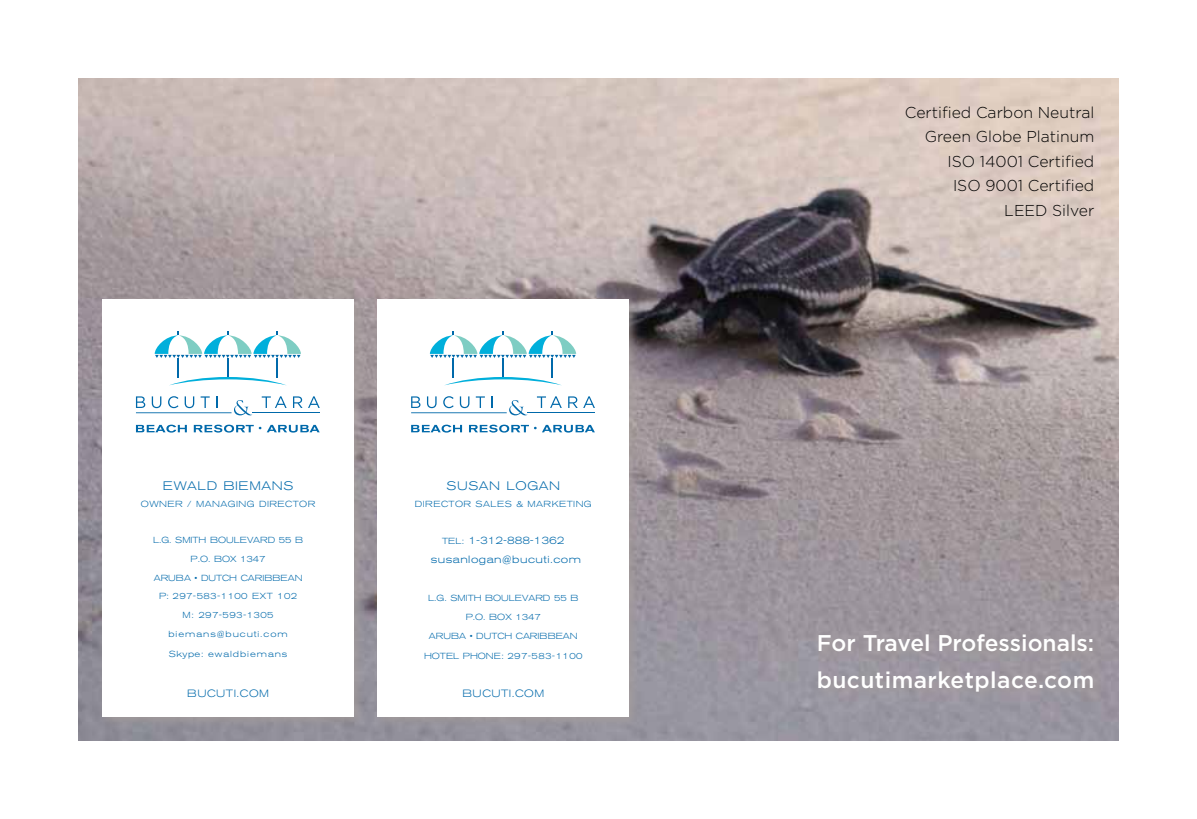
<style>
.page{position:relative;width:1197px;height:819px;background:#fff}
.page>*{position:absolute;margin:0;border:0;box-sizing:border-box;transform-origin:0 0}
.t1{font:500 22.75px/36.8px "Gotham HTF";color:#fff}
.t2{font:300 15.75px/24.5px "Gotham HTF";color:#000;text-align:right}
.t3{font:300 expanded 12.25px "Akzidenz Grotesk BE";letter-spacing:.05em;color:#0069aa}
.t4{font:300 expanded 10.5px/19.2px "Akzidenz Grotesk BE";letter-spacing:.025em;color:#0069aa;text-align:center}
.t5{font:300 expanded 10.5px "Akzidenz Grotesk BE";letter-spacing:.05em;color:#0069aa}
.t6{font:300 expanded 8.75px/18.9px "Akzidenz Grotesk BE";color:#0069aa;text-align:center}
.t7{font:300 expanded 8.75px "Akzidenz Grotesk BE";letter-spacing:.05em;color:#0069aa}
.t8{font:300 expanded 8.75px "Akzidenz Grotesk BE";letter-spacing:.08em;color:#0069aa}
.s1{font-size:8.75px}
</style>
<div class="page">
<img style="left:79px;top:79px;width:1039px;height:661px">
<div style="left:813px;top:630px;width:292px;height:74px;background:#9d979e"></div>
<div style="left:97px;top:294px;width:270px;height:436px;background:#a59d9a;opacity:.75"></div>
<div style="left:102px;top:299px;width:252px;height:418px;background:#fff"></div>
<svg style="left:155px;top:331px;width:146px;height:54px"></svg>
<hr style="left:136px;top:412px;width:96px;height:1px;background:#0069aa">
<hr style="left:253px;top:412px;width:67px;height:1px;background:#0069aa">
<svg style="left:234px;top:400px;width:18px;height:16px"></svg>
<svg style="left:136px;top:396px;width:9px;height:12px"></svg>
<svg style="left:152px;top:396px;width:9px;height:12px"></svg>
<svg style="left:168px;top:396px;width:10px;height:12px"></svg>
<svg style="left:185px;top:396px;width:9px;height:12px"></svg>
<svg style="left:201px;top:396px;width:9px;height:12px"></svg>
<svg style="left:216px;top:396px;width:2px;height:12px"></svg>
<svg style="left:262px;top:396px;width:25px;height:12px"></svg>
<svg style="left:293px;top:396px;width:27px;height:12px"></svg>
<svg style="left:136px;top:425px;width:51px;height:8px"></svg>
<svg style="left:194px;top:425px;width:67px;height:8px"></svg>
<svg style="left:267px;top:425px;width:53px;height:8px"></svg>
<div style="left:372px;top:294px;width:270px;height:436px;background:#a59d9a;opacity:.75"></div>
<div style="left:378px;top:299px;width:251px;height:418px;background:#fff"></div>
<svg style="left:430px;top:331px;width:146px;height:54px"></svg>
<hr style="left:411px;top:412px;width:96px;height:1px;background:#0069aa">
<hr style="left:528px;top:412px;width:67px;height:1px;background:#0069aa">
<svg style="left:509px;top:400px;width:18px;height:16px"></svg>
<svg style="left:411px;top:396px;width:9px;height:12px"></svg>
<svg style="left:427px;top:396px;width:10px;height:12px"></svg>
<svg style="left:443px;top:396px;width:11px;height:12px"></svg>
<svg style="left:460px;top:396px;width:9px;height:12px"></svg>
<svg style="left:476px;top:396px;width:9px;height:12px"></svg>
<svg style="left:492px;top:396px;width:1px;height:12px"></svg>
<svg style="left:537px;top:396px;width:25px;height:12px"></svg>
<svg style="left:568px;top:396px;width:27px;height:12px"></svg>
<svg style="left:411px;top:425px;width:51px;height:8px"></svg>
<svg style="left:469px;top:425px;width:126px;height:8px"></svg>
<h3 class="t3" style="left:163px;top:479px;width:132px">EWALD BIEMANS</h3>
<p class="t7" style="left:141px;top:499px;width:176px">OWNER / MANAGING DIRECTOR</p>
<p class="t6" style="left:153px;top:530px;width:152px">L.G. SMITH BOULEVARD 55 B<br>P.O. BOX 1347<br>ARUBA • DUTCH CARIBBEAN<br>P: 297-583-1100 EXT 102<br>M: 297-593-1305<br>BIEMANS@BUCUTI.COM</p>
<p class="t8" style="left:169px;top:649px;width:120px">SKYPE: EWALDBIEMANS</p>
<p class="t5" style="left:187px;top:687px;width:83px">BUCUTI.COM</p>
<h3 class="t3" style="left:446px;top:479px;width:115px">SUSAN LOGAN</h3>
<p class="t7" style="left:415px;top:499px;width:178px">DIRECTOR SALES &amp; MARKETING</p>
<p class="t4" style="left:431px;top:531px;width:152px"><span class="s1">TEL:</span> 1-312-888-1362<br>SUSANLOGAN@BUCUTI.COM</p>
<p class="t6" style="left:424px;top:589px;width:160px">L.G. SMITH BOULEVARD 55 B<br>P.O. BOX 1347<br>ARUBA • DUTCH CARIBBEAN<br>HOTEL PHONE: 297-583-1100</p>
<p class="t5" style="left:462px;top:687px;width:83px">BUCUTI.COM</p>
<h2 class="t2" style="left:905px;top:100px;width:191px">Certified Carbon Neutral<br>Green Globe Platinum<br>ISO 14001 Certified<br>ISO 9001 Certified<br>LEED Silver</h2>
<h1 class="t1" style="left:817px;top:624px;width:279px">For Travel Professionals: bucutimarketplace.com</h1>
</div>
